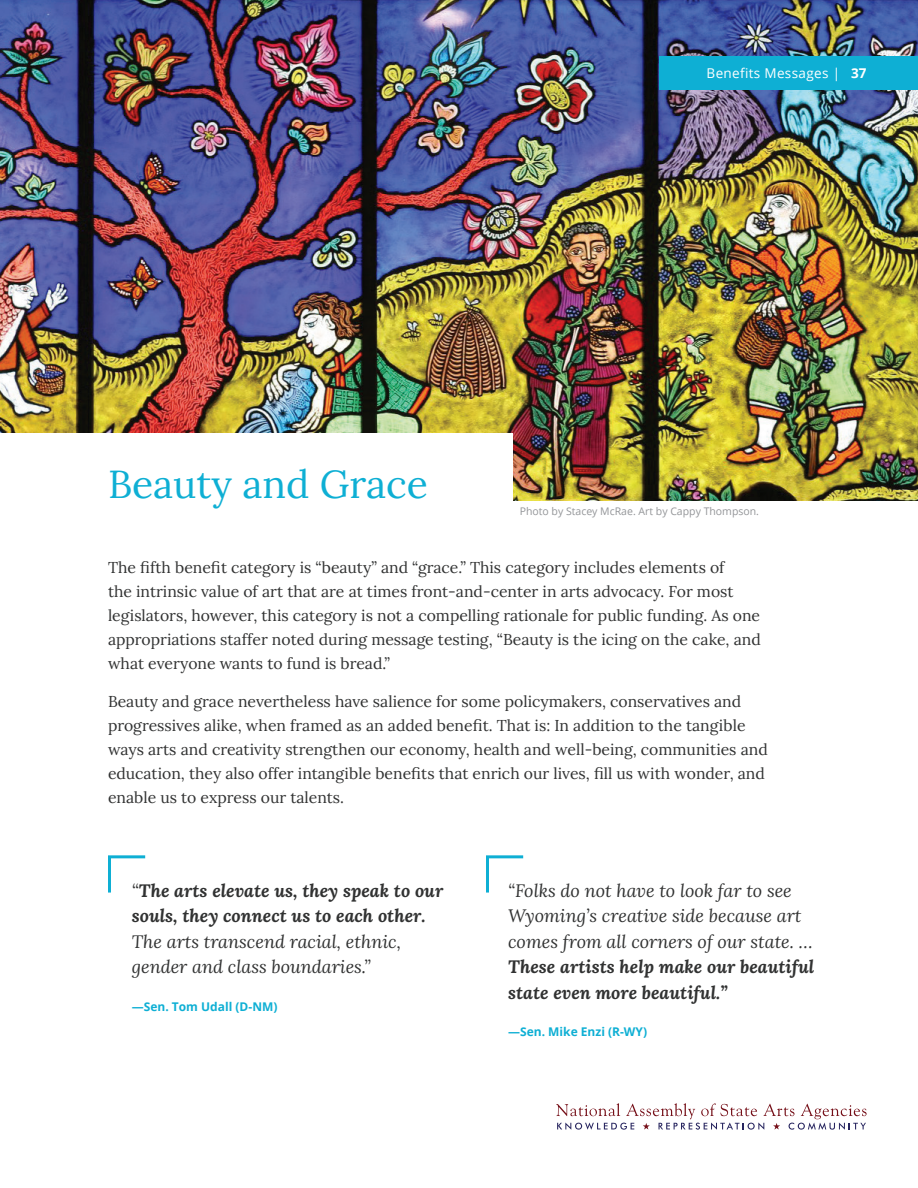
<style>
.page{position:relative;width:918px;height:1188px;background:#fff}
.page>*{position:absolute;margin:0;border:0;box-sizing:border-box;transform-origin:0 0}
.t1{font:39px "Lora";color:#0eafd4}
.t2{font:italic 18px/25.5px "Lora";color:#313232}
.t3{font:italic 700 18px/25.5px "Lora";color:#313232}
.t4{font:15.75px/24px "Lora";color:#313232}
.t5{font:13.5px "Open Sans";letter-spacing:.025em;color:#fff}
.t6{font:700 12px "Open Sans";color:#0eafd4}
.t7{font:10.5px "Open Sans";color:#939598}
.s1{font-weight:700}
.s2{font-weight:400}
</style>
<div class="page">
<img style="left:0;top:0;width:918px;height:500px">
<div style="left:0;top:434px;width:513px;height:88px;background:#fff"></div>
<svg style="left:108px;top:855px;width:38px;height:38px"></svg>
<svg style="left:486px;top:855px;width:38px;height:38px"></svg>
<div style="left:659px;top:56px;width:259px;height:34px;background:#0eafd4"></div>
<svg style="left:556px;top:1103px;width:311px;height:27px"></svg>
<p class="t5" style="left:707px;top:64px;width:162px">Benefits Messages | <span class="s1">37</span></p>
<h1 class="t1" style="left:108px;top:455px;width:321px">Beauty and Grace</h1>
<p class="t7" style="left:520px;top:504px;width:241px">Photo by Stacey McRae. Art by Cappy Thompson.</p>
<p class="t4" style="left:108px;top:555px;width:654px">The fifth benefit category is “beauty” and “grace.” This category includes elements of<br>the intrinsic value of art that are at times front-and-center in arts advocacy. For most legislators, however, this category is not a compelling rationale for public funding. As one appropriations staffer noted during message testing, “Beauty is the icing on the cake, and what everyone wants to fund is bread.”</p>
<p class="t4" style="left:108px;top:688px;width:661px">Beauty and grace nevertheless have salience for some policymakers, conservatives and progressives alike, when framed as an added benefit. That is: In addition to the tangible ways arts and creativity strengthen our economy, health and well-being, communities and education, they also offer intangible benefits that enrich our lives, fill us with wonder, and enable us to express our talents.</p>
<p class="t3" style="left:132px;top:877px;width:313px"><span class="s2">“</span>The arts elevate us, they speak to our souls, they connect us to each other.</p>
<p class="t2" style="left:132px;top:928px;width:271px">The arts transcend racial, ethnic, gender and class boundaries.”</p>
<p class="t6" style="left:132px;top:998px;width:147px">—Sen. Tom Udall (D-NM)</p>
<p class="t2" style="left:508px;top:877px;width:306px">“Folks do not have to look far to see<br>Wyoming’s creative side because art comes from all corners of our state. …</p>
<p class="t3" style="left:508px;top:954px;width:308px">These artists help make our beautiful state even more beautiful.”</p>
<p class="t6" style="left:508px;top:1023px;width:141px">—Sen. Mike Enzi (R-WY)</p>
</div>
